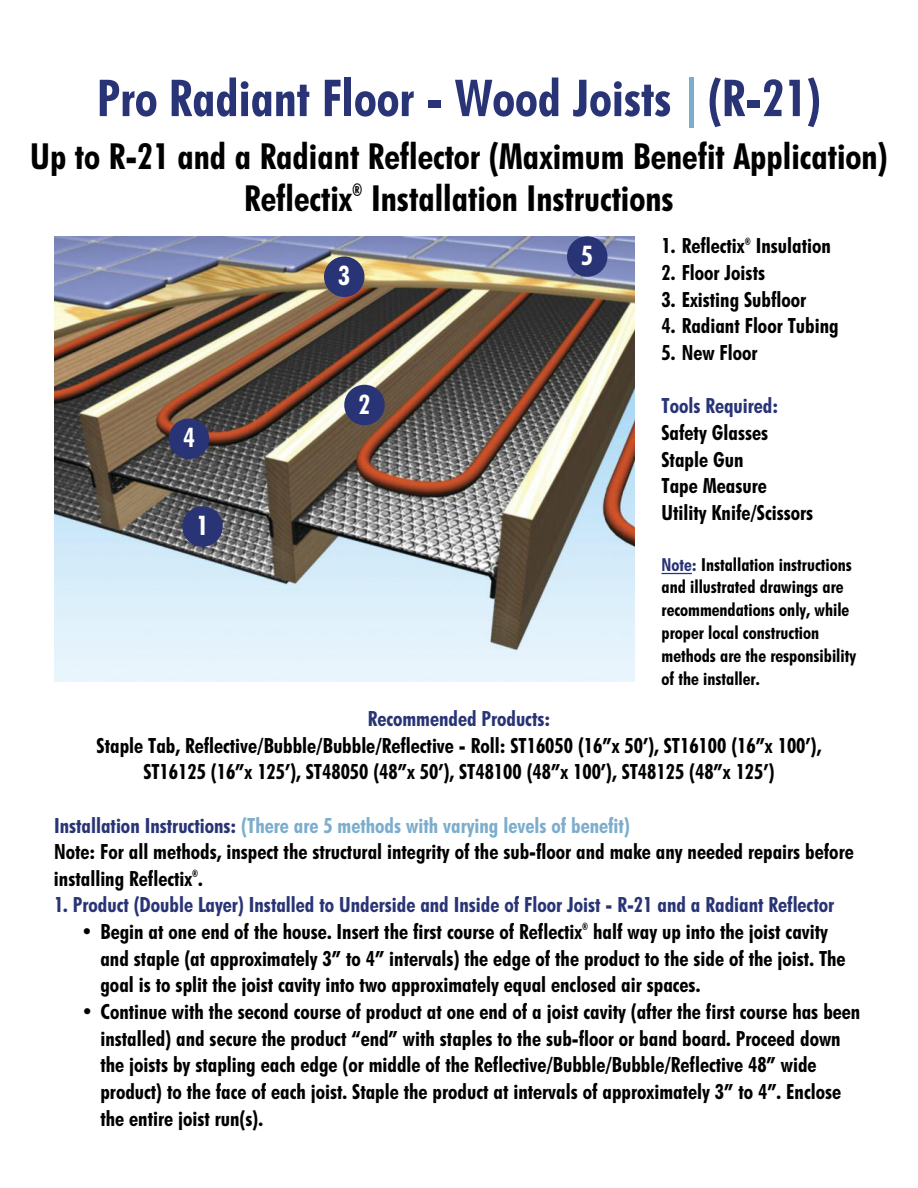
<style>
.page{position:relative;width:918px;height:1188px;background:#fff}
.page>*{position:absolute;margin:0;border:0;box-sizing:border-box;transform-origin:0 0}
.t1{font:700 51px "Futuri Condensed SW";color:#293476}
.t2{font:700 36px/42px "Futuri Condensed SW";color:#000;text-align:center}
.t3{font:700 27px "Futuri Condensed SW";color:#fff}
.t4{font:700 21px/26.7px "Futuri Condensed SW";color:#000}
.t5{font:700 21px "Futuri Condensed SW";color:#293476}
.t6{font:700 18px/22.8px "Futuri Condensed SW";color:#000}
.s1{color:#7cadcd}
.s2{color:#293476}
</style>
<div class="page">
<hr style="left:662px;top:573px;width:30px;height:1px;background:#293476">
<img style="left:54px;top:236px;width:580px;height:446px">
<div style="left:182px;top:506px;width:41px;height:41px;background:#293476;border-radius:50%"></div>
<div style="left:324px;top:256px;width:40px;height:41px;background:#293476;border-radius:50%"></div>
<div style="left:169px;top:418px;width:40px;height:41px;background:#293476;border-radius:50%"></div>
<div style="left:567px;top:236px;width:41px;height:41px;background:#293476;border-radius:50%"></div>
<div style="left:344px;top:385px;width:41px;height:40px;background:#293476;border-radius:50%"></div>
<h1 class="t1" style="left:97px;top:69px;width:726px">Pro Radiant Floor - Wood Joists <span class="s1">|</span>(R-21)</h1>
<h2 class="t2" style="left:30px;top:135px;width:859px">Up to R-21 and a Radiant Reflector (Maximum Benefit Application)<br>Reflectix<sup>®</sup> Installation Instructions</h2>
<p class="t3" style="left:183px;top:422px;width:13px">4</p>
<p class="t3" style="left:197px;top:510px;width:13px">1</p>
<p class="t3" style="left:338px;top:260px;width:13px">3</p>
<p class="t3" style="left:359px;top:389px;width:13px">2</p>
<p class="t3" style="left:581px;top:240px;width:13px">5</p>
<p class="t4" style="left:662px;top:233px;width:171px">1. Reflectix<sup>®</sup> Insulation</p>
<p class="t4" style="left:661px;top:260px;width:105px">2. Floor Joists</p>
<p class="t4" style="left:661px;top:286px;width:146px">3. Existing Subfloor</p>
<p class="t4" style="left:661px;top:313px;width:179px">4. Radiant Floor Tubing</p>
<p class="t4" style="left:661px;top:339px;width:98px">5. New Floor</p>
<p class="t5" style="left:662px;top:394px;width:118px">Tools Required:</p>
<p class="t4" style="left:661px;top:419px;width:153px">Safety Glasses<br>Staple Gun<br>Tape Measure<br>Utility Knife/Scissors</p>
<p class="t6" style="left:661px;top:553px;width:196px"><span class="s2">Note:</span> Installation instructions and illustrated drawings are recommendations only, while proper local construction methods are the responsibility of the installer.</p>
<p class="t5" style="left:368px;top:706px;width:184px">Recommended Products:</p>
<p class="t4" style="left:97px;top:732px;width:726px;text-align:center">Staple Tab, Reflective/Bubble/Bubble/Reflective - Roll: ST16050 (16”x 50’), ST16100 (16”x 100’),<br>ST16125 (16”x 125’), ST48050 (48”x 50’), ST48100 (48”x 100’), ST48125 (48”x 125’)</p>
<p class="t4" style="left:54px;top:812px;width:801px"><span class="s2">Installation Instructions:</span> <span class="s1">(There are 5 methods with varying levels of benefit)<br></span>Note: For all methods, inspect the structural integrity of the sub-floor and make any needed repairs before installing Reflectix<sup>®</sup>.</p>
<p class="t5" style="left:54px;top:893px;width:782px">1. Product (Double Layer) Installed to Underside and Inside of Floor Joist - R-21 and a Radiant Reflector</p>
<p class="t4" style="left:100px;top:918px;width:747px;text-indent:-19px">• Begin at one end of the house. Insert the first course of Reflectix<sup>®</sup> half way up into the joist cavity and staple (at approximately 3” to 4” intervals) the edge of the product to the side of the joist. The goal is to split the joist cavity into two approximately equal enclosed air spaces.</p>
<p class="t4" style="left:100px;top:998px;width:761px;text-indent:-19px">• Continue with the second course of product at one end of a joist cavity (after the first course has been installed) and secure the product “end” with staples to the sub-floor or band board. Proceed down the joists by stapling each edge (or middle of the Reflective/Bubble/Bubble/Reflective 48” wide product) to the face of each joist. Staple the product at intervals of approximately 3” to 4”. Enclose the entire joist run(s).</p>
</div>
